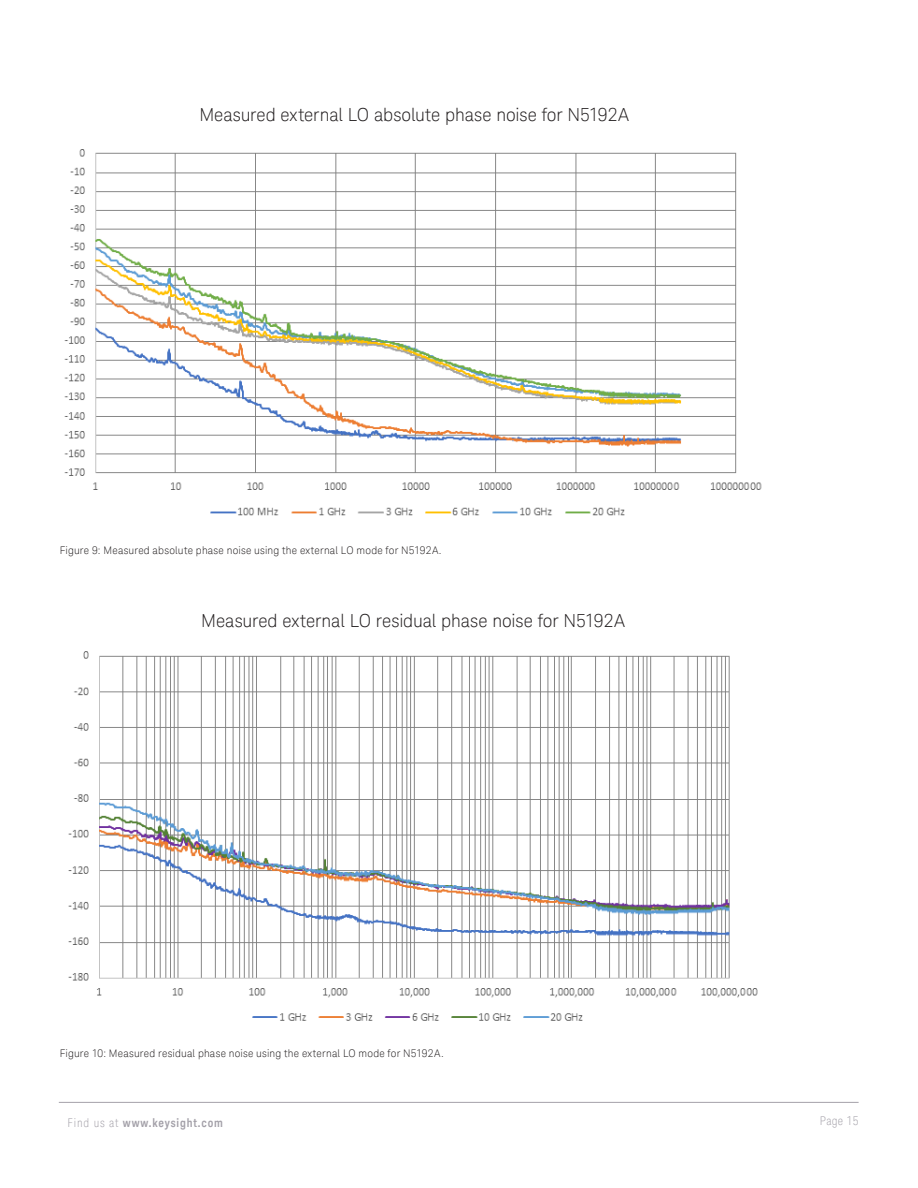
<style>
.page{position:relative;width:918px;height:1188px;background:#fff}
.page>*{position:absolute;margin:0;border:0;box-sizing:border-box;transform-origin:0 0}
.K_Heading_3{font:300 18px "Keysight Sans";letter-spacing:-.005em;color:#231f20}
.t1{font:700 12px "Keysight Sans Condensed";letter-spacing:.07em;color:#a4a1a9}
.t2{font:300 condensed 12px "Keysight Sans";letter-spacing:.03em;color:#a4a1a9}
.K_Captions{font:300 10.5px "Keysight Sans";letter-spacing:.02em;color:#231f20}
.s1{font-family:"Keysight Sans";font-weight:300;font-stretch:condensed}
</style>
<div class="page">
<hr style="left:59px;top:1102px;width:800px;height:1px;background:#a4a1a9">
<img style="left:68px;top:651px;width:690px;height:370px">
<img style="left:64px;top:149px;width:698px;height:367px">
<p class="K_Heading_3" style="left:199px;top:104px;width:431px">Measured external LO absolute phase noise for N5192A</p>
<p class="K_Captions" style="left:60px;top:544px;width:383px">Figure 9: Measured absolute phase noise using the external LO mode for N5192A.</p>
<p class="K_Heading_3" style="left:201px;top:610px;width:425px">Measured external LO residual phase noise for N5192A</p>
<p class="K_Captions" style="left:60px;top:1047px;width:386px">Figure 10: Measured residual phase noise using the external LO mode for N5192A.</p>
<p class="t1" style="left:68px;top:1115px;width:157px"><span class="s1">Find us at</span> www.keysight.com</p>
<p class="t2" style="left:820px;top:1113px;width:40px">Page 15</p>
</div>
